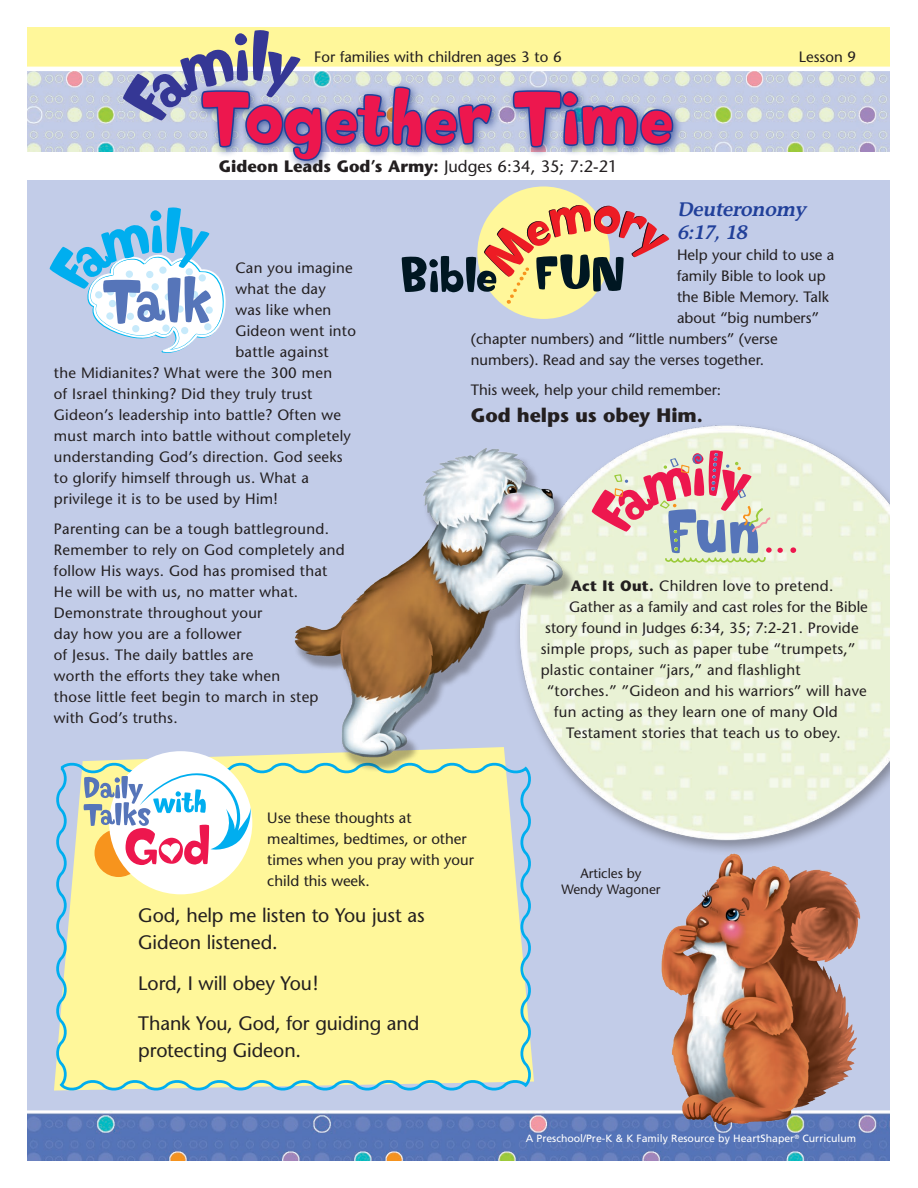
<style>
.page{position:relative;width:918px;height:1188px;background:#fff}
.page>*{position:absolute;margin:0;border:0;box-sizing:border-box;transform-origin:0 0}
.t1{font:72px "Softie";letter-spacing:-.015em;color:#ed174e}
.t2{font:19.5px/27px "Stone Sans";letter-spacing:-.005em;color:#231f20}
.t3{font:italic 600 19.5px/23.4px "Stone Informal";color:#21409a}
.t4{font:700 19.5px "Stone Sans";color:#231f20}
.t5{font:700 16.5px "Stone Sans";color:#231f20}
.t6{font:15px/21px "Stone Sans";letter-spacing:.02em;color:#231f20}
.t7{font:15px/21px "Stone Sans";color:#231f20}
.t8{font:13.5px/16.5px "Stone Sans";color:#231f20;text-align:center}
.t9{font:10.5px "Frutiger";color:#fff}
.s1{font-weight:400}
.s2{font-weight:700}
</style>
<div class="page">
<div style="left:0;top:9px;width:909px;height:89px;background:#fff79a"></div>
<img style="left:27px;top:72px;width:863px;height:1089px">
<div style="left:27px;top:152px;width:864px;height:28px;background:#fff"></div>
<svg style="left:790px;top:547px;width:6px;height:6px"></svg>
<svg style="left:592px;top:450px;width:191px;height:113px;background:#dac1bb"></svg>
<img style="left:637px;top:843px;width:244px;height:292px">
<svg style="left:52px;top:759px;width:483px;height:335px;background:#f2f1a3"></svg>
<img style="left:285px;top:436px;width:289px;height:336px">
<div style="left:95px;top:829px;width:48px;height:48px;background:#f7941d;border-radius:50%"></div>
<div style="left:109px;top:751px;width:143px;height:143px;background:#fff;border-radius:50%"></div>
<svg style="left:83px;top:772px;width:168px;height:93px"></svg>
<div style="left:0;top:0;width:918px;height:27px;background:#fff"></div>
<div style="left:0;top:0;width:27px;height:1188px;background:#fff"></div>
<div style="left:890px;top:0;width:28px;height:1188px;background:#fff"></div>
<hr style="left:16px;top:67px;width:883px;height:4px;background:#fff">
<svg style="left:49px;top:30px;width:626px;height:324px"></svg>
<p class="t7" style="left:314px;top:46px;width:249px">For families with children ages 3 to 6</p>
<h1 class="t1" style="left:201px;top:73px;width:474px">Together Time</h1>
<p class="t5" style="left:219px;top:156px;width:400px">Gideon Leads God’s Army: <span class="s1">Judges 6:34, 35; 7:2-21</span></p>
<p class="t6" style="left:799px;top:46px;width:59px">Lesson 9</p>
<p class="t6" style="left:235px;top:257px;width:119px">Can you imagine</p>
<p class="t6" style="left:235px;top:278px;width:92px">what the day</p>
<p class="t6" style="left:235px;top:299px;width:97px">was like when</p>
<p class="t6" style="left:235px;top:320px;width:122px">Gideon went into</p>
<p class="t6" style="left:235px;top:341px;width:95px">battle against</p>
<p class="t6" style="left:54px;top:362px;width:280px">the Midianites? What were the 300 men</p>
<p class="t6" style="left:54px;top:383px;width:260px">of Israel thinking? Did they truly trust</p>
<p class="t6" style="left:54px;top:404px;width:289px">Gideon’s leadership into battle? Often we</p>
<p class="t6" style="left:54px;top:425px;width:299px">must march into battle without completely</p>
<p class="t6" style="left:54px;top:446px;width:290px">understanding God’s direction. God seeks</p>
<p class="t6" style="left:54px;top:467px;width:256px">to glorify himself through us. What a</p>
<p class="t6" style="left:54px;top:488px;width:226px">privilege it is to be used by Him!</p>
<p class="t6" style="left:54px;top:518px;width:292px">Parenting can be a tough battleground.<br>Remember to rely on God completely and follow His ways. God has promised that<br>He will be with us, no matter what.<br>Demonstrate throughout your<br>day how you are a follower<br>of Jesus. The daily battles are<br>worth the efforts they take when<br>those little feet begin to march in step with God’s truths.</p>
<h2 class="t3" style="left:677px;top:197px;width:130px">Deuteronomy<br>6:17,18</h2>
<p class="t7" style="left:677px;top:244px;width:159px">Help your child to use a</p>
<p class="t7" style="left:677px;top:265px;width:150px">family Bible to look up</p>
<p class="t7" style="left:677px;top:286px;width:153px">the Bible Memory. Talk</p>
<p class="t7" style="left:677px;top:307px;width:144px">about “big numbers”</p>
<p class="t7" style="left:471px;top:328px;width:308px">(chapter numbers) and “little numbers” (verse</p>
<p class="t7" style="left:471px;top:349px;width:295px">numbers). Read and say the verses together.</p>
<p class="t7" style="left:471px;top:379px;width:252px">This week, help your child remember:</p>
<h2 class="t4" style="left:471px;top:404px;width:234px">God helps us obey Him.</h2>
<p class="t6" style="left:571px;top:575px;width:264px"><span class="s2">Act It Out.</span> Children love to pretend.</p>
<p class="t7" style="left:569px;top:596px;width:300px">Gather as a family and cast roles for the Bible</p>
<p class="t7" style="left:545px;top:617px;width:315px">story found in Judges 6:34, 35; 7:2-21. Provide</p>
<p class="t6" style="left:541px;top:638px;width:317px">simple props, such as paper tube “trumpets,”</p>
<p class="t6" style="left:541px;top:659px;width:261px">plastic container “jars,” and flashlight</p>
<p class="t6" style="left:547px;top:680px;width:322px">“torches.” ”Gideon and his warriors” will have</p>
<p class="t6" style="left:554px;top:701px;width:285px">fun acting as they learn one of many Old</p>
<p class="t6" style="left:566px;top:722px;width:276px">Testament stories that teach us to obey.</p>
<p class="t7" style="left:267px;top:808px;width:208px">Use these thoughts at mealtimes, bedtimes, or other times when you pray with your child this week.</p>
<h2 class="t2" style="left:138px;top:902px;width:288px">God, help me listen to You just as<br>Gideon listened.</h2>
<h2 class="t2" style="left:138px;top:963px;width:283px;line-height:40.5px">Lord, I will obey You!<br>Thank You, God, for guiding and</h2>
<h2 class="t2" style="left:138px;top:1037px;width:164px">protecting Gideon.</h2>
<p class="t8" style="left:561px;top:865px;width:101px">Articles by<br>Wendy Wagoner</p>
<p class="t9" style="left:526px;top:1132px;width:332px">A Preschool/Pre-K &amp; K Family Resource by HeartShaper<sup>®</sup> Curriculum</p>
</div>
